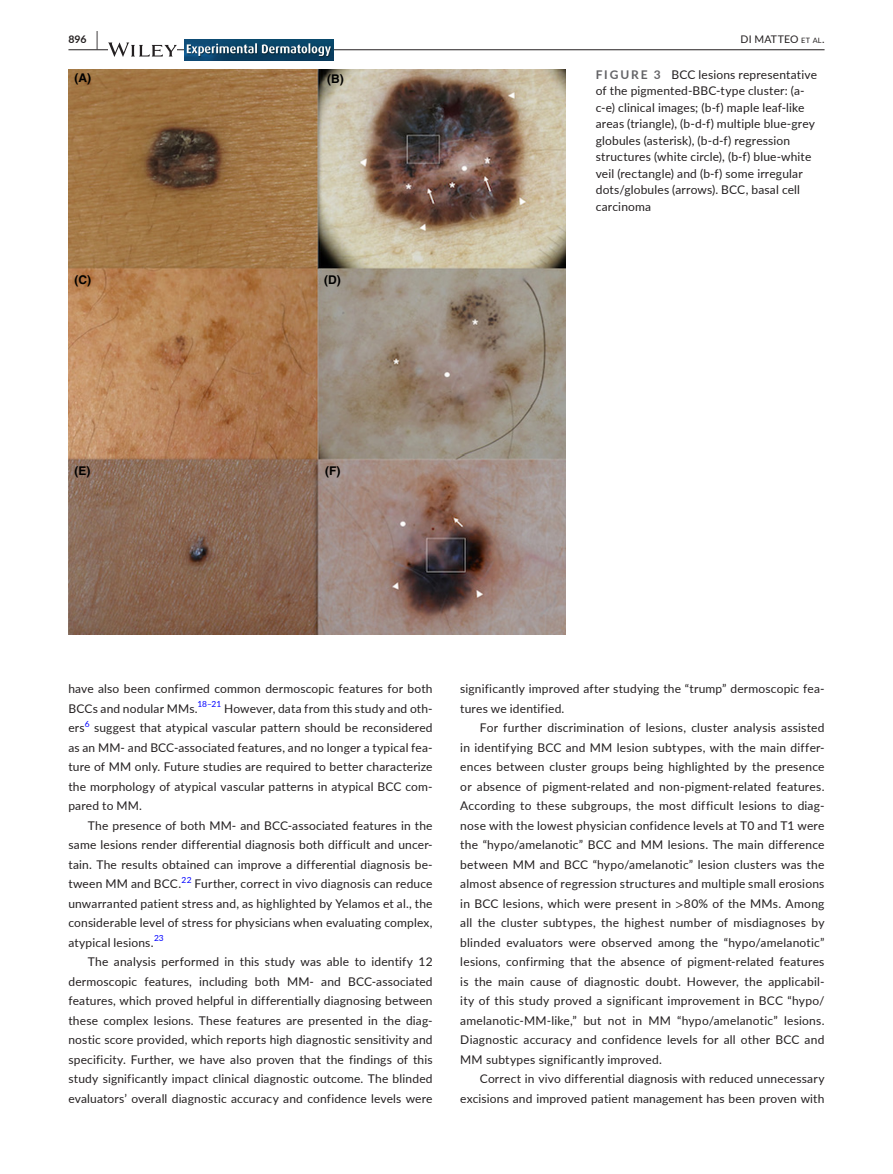
<style>
.page{position:relative;width:893px;height:1174px;background:#fff}
.page>*{position:absolute;margin:0;border:0;box-sizing:border-box;transform-origin:0 0}
.t1{font:12px/19.5px "Lato";letter-spacing:.015em;color:#231f20;text-align:justify}
.t2{font:700 12px "Helvetica";color:#000}
.t3{font:10.5px "Lato";letter-spacing:.02em;color:#231f20}
.t4{font:700 10.5px "Lato";color:#231f20}
.t5{font:8.4px "Lato";letter-spacing:.005em;color:#00f}
.s1{font-size:19.5px}
.s2{font-size:7.35px}
.s3{font-weight:700;color:#636366}
.s4{font-family:"STIX"}
</style>
<div class="page">
<hr style="left:68px;top:49px;width:756px;height:1px;background:#231f20">
<svg style="left:108px;top:42px;width:69px;height:15px"></svg>
<img style="left:185px;top:39px;width:148px;height:21px">
<img style="left:68px;top:69px;width:498px;height:565px">
<p class="t4" style="left:68px;top:31px;width:31px">896 <span class="s1">|</span></p>
<p class="t3" style="left:740px;top:31px;width:85px">DI MATTEO <span class="s2">et al</span>.</p>
<p class="t2" style="left:75px;top:71px;width:18px">(A)</p>
<p class="t2" style="left:327px;top:71px;width:18px">(B)</p>
<p class="t2" style="left:75px;top:272px;width:18px">(C)</p>
<p class="t2" style="left:324px;top:272px;width:18px">(D)</p>
<p class="t2" style="left:75px;top:463px;width:17px">(E)</p>
<p class="t2" style="left:325px;top:463px;width:17px">(F)</p>
<p class="t1" style="left:596px;top:66px;width:223px;line-height:16.5px;text-align:left"><span class="s3">FIGURE 3</span> BCC lesions representative of the pigmented-BBC-type cluster: (a&shy;c-e) clinical images; (b-f) maple leaf-like areas (triangle), (b-d-f) multiple blue-grey globules (asterisk), (b-d-f) regression structures (white circle), (b-f) blue-white veil (rectangle) and (b-f) some irregular dots/globules (arrows). BCC, basal cell carcinoma</p>
<p class="t1" style="left:68px;top:678px;width:366px">have also been confirmed common dermoscopic features for both<br>BCCs and nodular MMs.</p>
<p class="t5" style="left:197px;top:698px;width:26px">18–21</p>
<p class="t1" style="left:224px;top:698px;width:210px">However, data from this study and oth-</p>
<p class="t5" style="left:85px;top:718px;width:6px">6</p>
<p class="t1" style="left:68px;top:717px;width:366px;text-indent:26px">suggest that atypical vascular pattern should be reconsidered as an MM- and BCC-associated features, and no longer a typical fea&shy;ture of MM only. Future studies are required to better characterize the morphology of atypical vascular patterns in atypical BCC com&shy;pared to MM.</p>
<p class="t1" style="left:68px;top:815px;width:366px;text-indent:19px">The presence of both MM- and BCC-associated features in the same lesions render differential diagnosis both difficult and uncer&shy;tain. The results obtained can improve a differential diagnosis be&shy;tween MM and BCC.</p>
<p class="t1" style="left:68px;top:717px;width:18px">ers</p>
<p class="t5" style="left:182px;top:874px;width:11px">22</p>
<p class="t1" style="left:68px;top:873px;width:366px;text-indent:126px">Further, correct in vivo diagnosis can reduce unwarranted patient stress and, as highlighted by Yelamos et al., the considerable level of stress for physicians when evaluating complex, atypical lesions.</p>
<p class="t5" style="left:154px;top:932px;width:11px">23</p>
<p class="t1" style="left:68px;top:951px;width:366px;text-indent:20px">The analysis performed in this study was able to identify 12 dermoscopic features, including both MM- and BCC-associated features, which proved helpful in differentially diagnosing between these complex lesions. These features are presented in the diag&shy;nostic score provided, which reports high diagnostic sensitivity and specificity. Further, we have also proven that the findings of this study significantly impact clinical diagnostic outcome. The blinded evaluators’ overall diagnostic accuracy and confidence levels were</p>
<p class="t1" style="left:460px;top:678px;width:366px">significantly improved after studying the “trump” dermoscopic fea&shy;tures we identified.</p>
<p class="t1" style="left:460px;top:717px;width:366px;text-indent:20px">For further discrimination of lesions, cluster analysis assisted in identifying BCC and MM lesion subtypes, with the main differ&shy;ences between cluster groups being highlighted by the presence or absence of pigment-related and non-pigment-related features.<br>According to these subgroups, the most difficult lesions to diag&shy;nose with the lowest physician confidence levels at T0 and T1 were the “hypo/amelanotic” BCC and MM lesions. The main difference between MM and BCC “hypo/amelanotic” lesion clusters was the almost absence of regression structures and multiple small erosions in BCC lesions, which were present in <span class="s4">&gt;</span>80% of the MMs. Among all the cluster subtypes, the highest number of misdiagnoses by blinded evaluators were observed among the “hypo/amelanotic” lesions, confirming that the absence of pigment-related features is the main cause of diagnostic doubt. However, the applicabil&shy;ity of this study proved a significant improvement in BCC “hypo/ amelanotic-MM-like,” but not in MM “hypo/amelanotic” lesions.<br>Diagnostic accuracy and confidence levels for all other BCC and MM subtypes significantly improved.</p>
<p class="t1" style="left:460px;top:1068px;width:366px;text-align:right">Correct in vivo differential diagnosis with reduced unnecessary excisions and improved patient management has been proven with</p>
</div>
